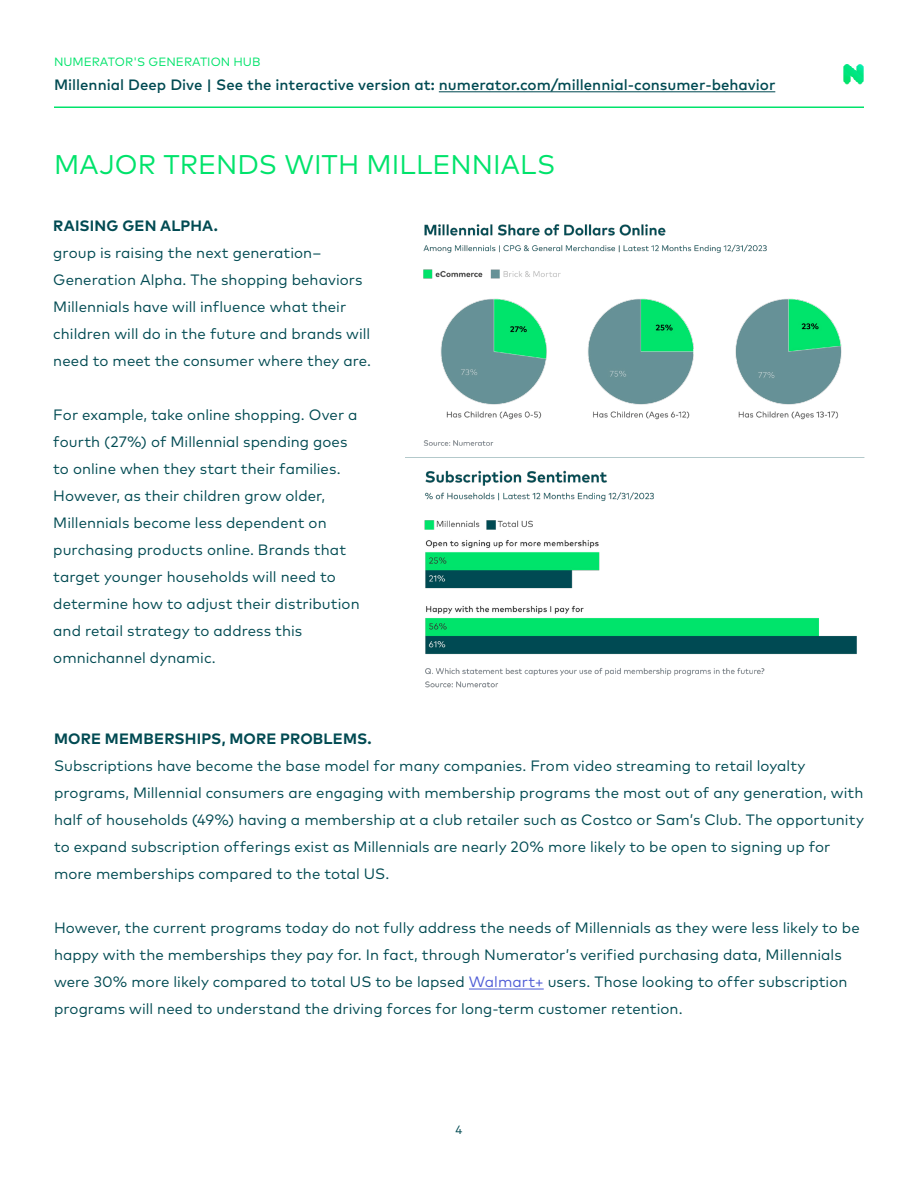
<style>
.page{position:relative;width:918px;height:1188px;background:#fff}
.page>*{position:absolute;margin:0;border:0;box-sizing:border-box;transform-origin:0 0}
.t1{font:27px "Mark Pro";color:#00e36b}
.t2{font:15px/27px "Mark Pro";letter-spacing:.005em;color:#004a52}
.t3{font:500 15px "Mark Pro";color:#004a52}
.t4{font:700 15px "Mark Pro";letter-spacing:.015em;color:#004a52}
.t5{font:12px "Mark Pro";color:#00e36b}
.t6{font:12px "Mark Pro";color:#004a52}
.s1{color:#4f5cd6}
</style>
<div class="page">
<img style="left:844px;top:64px;width:20px;height:19px">
<img style="left:423px;top:224px;width:419px;height:222px">
<hr style="left:469px;top:989px;width:75px;height:1px;background:#4f5cd6">
<img style="left:424px;top:470px;width:433px;height:218px">
<hr style="left:405px;top:457px;width:459px;height:1px;background:#b3c9cb">
<hr style="left:54px;top:106px;width:810px;height:2px;background:#00e36b">
<hr style="left:439px;top:91px;width:336px;height:1px;background:#004a52">
<p class="t5" style="left:54px;top:53px;width:208px">NUMERATOR'S GENERATION HUB</p>
<p class="t3" style="left:54px;top:73px;width:723px">Millennial Deep Dive | See the interactive version at: numerator.com/millennial-consumer-behavior</p>
<h1 class="t1" style="left:54px;top:144px;width:503px">MAJOR TRENDS WITH MILLENNIALS</h1>
<p class="t4" style="left:53px;top:215px;width:166px">RAISING GEN ALPHA.</p>
<p class="t2" style="left:53px;top:238px;width:319px">group is raising the next generation– Generation Alpha. The shopping behaviors Millennials have will influence what their children will do in the future and brands will need to meet the consumer where they are.</p>
<p class="t2" style="left:53px;top:400px;width:308px">For example, take online shopping. Over a fourth (27%) of Millennial spending goes to online when they start their families.<br>However, as their children grow older, Millennials become less dependent on purchasing products online. Brands that target younger households will need to determine how to adjust their distribution and retail strategy to address this omnichannel dynamic.</p>
<p class="t4" style="left:54px;top:727px;width:319px">MORE MEMBERSHIPS, MORE PROBLEMS.</p>
<p class="t2" style="left:54px;top:751px;width:811px">Subscriptions have become the base model for many companies. From video streaming to retail loyalty programs, Millennial consumers are engaging with membership programs the most out of any generation, with half of households (49%) having a membership at a club retailer such as Costco or Sam’s Club. The opportunity to expand subscription offerings exist as Millennials are nearly 20% more likely to be open to signing up for more memberships compared to the total US.</p>
<p class="t2" style="left:54px;top:913px;width:807px">However, the current programs today do not fully address the needs of Millennials as they were less likely to be happy with the memberships they pay for. In fact, through Numerator’s verified purchasing data, Millennials were 30% more likely compared to total US to be lapsed <span class="s1">Walmart+</span> users. Those looking to offer subscription programs will need to understand the driving forces for long-term customer retention.</p>
<p class="t6" style="left:456px;top:1121px;width:8px">4</p>
</div>
